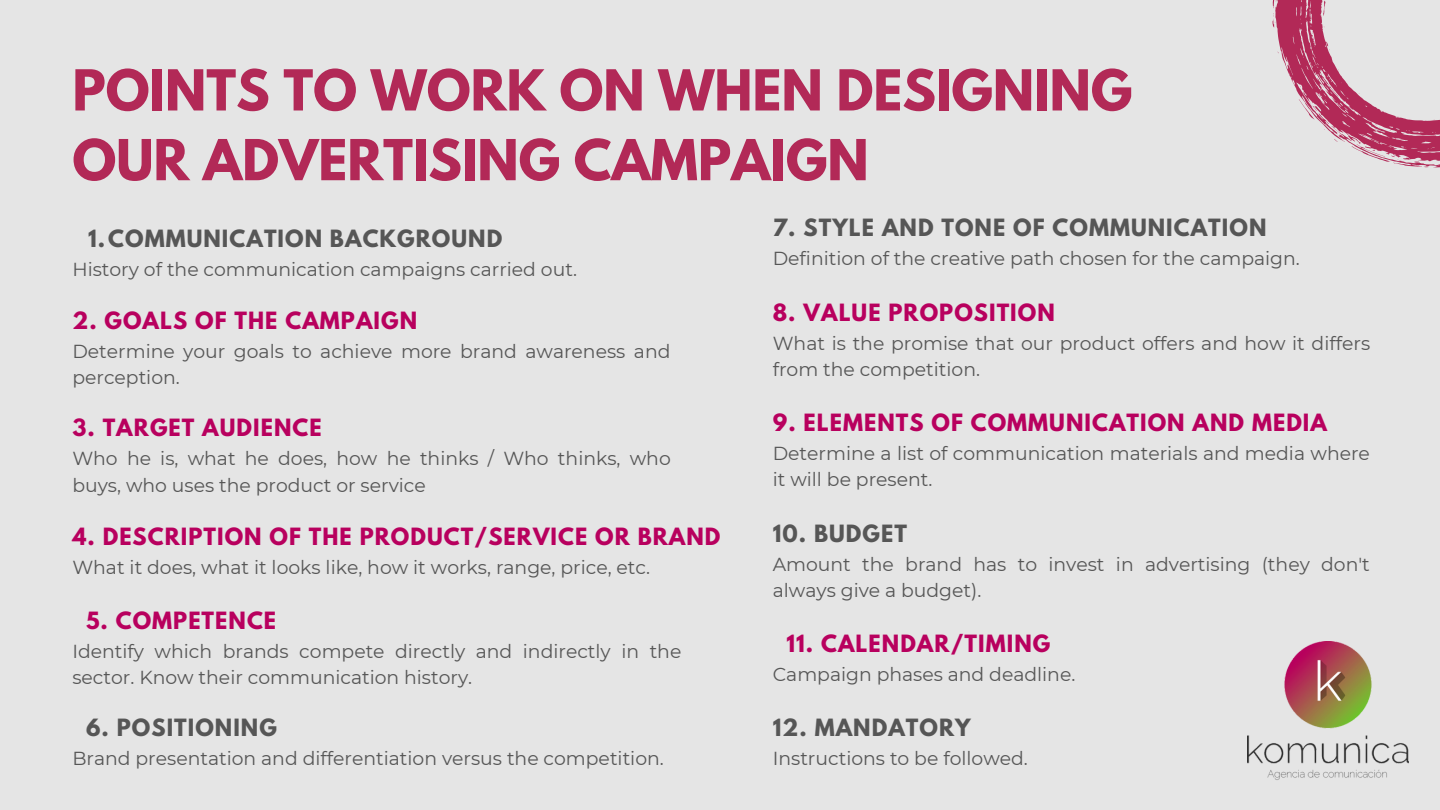
<style>
.page{position:relative;width:1440px;height:810px;background:#e5e5e5}
.page>*{position:absolute;margin:0;border:0;box-sizing:border-box;transform-origin:0 0}
.t1{font:700 50px/69.8px "League Spartan";color:#b22957}
.t2{font:700 21.1px "League Spartan";letter-spacing:.05em;color:#b8005e}
.t3{font:700 21.1px "League Spartan";letter-spacing:.05em;color:#565656}
.t4{font:18.8px/26.2px "Montserrat";color:#565656}
</style>
<div class="page">
<svg style="left:1273px;top:0;width:167px;height:167px"></svg>
<img style="left:1247px;top:642px;width:161px;height:138px">
<h1 class="t1" style="left:72px;top:62px;width:1061px">POINTS TO WORK ON WHEN DESIGNING<br>OUR ADVERTISING CAMPAIGN</h1>
<p class="t3" style="left:88px;top:228px;width:416px">1.COMMUNICATION BACKGROUND</p>
<p class="t4" style="left:72px;top:256px;width:506px">History of the communication campaigns carried out.</p>
<p class="t2" style="left:72px;top:310px;width:346px">2. GOALS OF THE CAMPAIGN</p>
<p class="t4" style="left:72px;top:338px;width:600px">Determine your goals to achieve more brand awareness and perception.</p>
<p class="t2" style="left:72px;top:417px;width:251px">3. TARGET AUDIENCE</p>
<p class="t4" style="left:72px;top:446px;width:600px">Who he is, what he does, how he thinks / Who thinks, who buys, who uses the product or service</p>
<p class="t2" style="left:72px;top:526px;width:650px">4. DESCRIPTION OF THE PRODUCT/SERVICE OR BRAND</p>
<p class="t4" style="left:72px;top:554px;width:579px">What it does, what it looks like, how it works, range, price, etc.</p>
<p class="t2" style="left:86px;top:610px;width:192px">5. COMPETENCE</p>
<p class="t4" style="left:72px;top:638px;width:610px">Identify which brands compete directly and indirectly in the sector. Know their communication history.</p>
<p class="t3" style="left:86px;top:717px;width:192px">6. POSITIONING</p>
<p class="t4" style="left:72px;top:746px;width:593px">Brand presentation and differentiation versus the competition.</p>
<p class="t3" style="left:773px;top:217px;width:495px">7. STYLE AND TONE OF COMMUNICATION</p>
<p class="t4" style="left:773px;top:245px;width:529px">Definition of the creative path chosen for the campaign.</p>
<p class="t2" style="left:773px;top:302px;width:284px">8. VALUE PROPOSITION</p>
<p class="t4" style="left:773px;top:330px;width:599px">What is the promise that our product offers and how it differs from the competition.</p>
<p class="t2" style="left:773px;top:412px;width:556px">9. ELEMENTS OF COMMUNICATION AND MEDIA</p>
<p class="t4" style="left:773px;top:440px;width:599px">Determine a list of communication materials and media where it will be present.</p>
<p class="t3" style="left:773px;top:523px;width:136px">10. BUDGET</p>
<p class="t4" style="left:773px;top:551px;width:599px">Amount the brand has to invest in advertising (they don't always give a budget).</p>
<p class="t2" style="left:786px;top:633px;width:265px">11. CALENDAR/TIMING</p>
<p class="t4" style="left:773px;top:661px;width:304px">Campaign phases and deadline.</p>
<p class="t3" style="left:773px;top:717px;width:199px">12. MANDATORY</p>
<p class="t4" style="left:773px;top:746px;width:257px">Instructions to be followed.</p>
</div>
